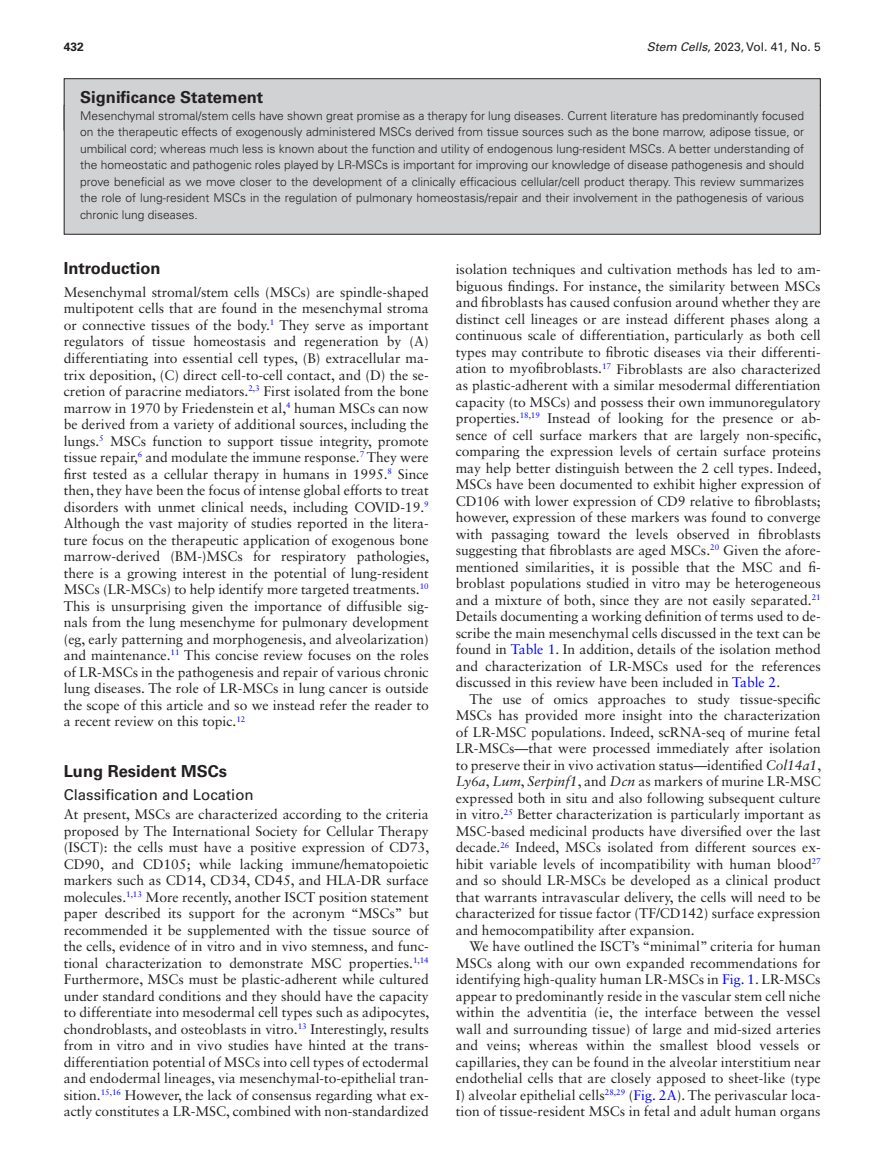
<style>
.page{position:relative;width:893px;height:1174px;background:#fff}
.page>*{position:absolute;margin:0;border:0;box-sizing:border-box;transform-origin:0 0}
.t1{font:700 16.5px "Univers LT Std";color:#231f20}
.t2{font:15px "Univers LT Std";color:#231f20}
.t3{font:13.8px/16.5px "Sabon LT Std";color:#231f20;text-align:justify}
.t4{font:300 12px/16.5px "Univers LT Std";color:#231f20;text-align:justify}
.t5{font:12px "Univers LT Std";color:#231f20}
.t6{font:700 12px "Univers LT Std";color:#231f20}
.s1{font-style:italic}
.s2{color:#00f}
</style>
<div class="page">
<div style="left:64px;top:79px;width:757px;height:48px;background:#d1d2d4"></div>
<div style="left:64px;top:78px;width:757px;height:53px;border:1px solid #231f20"></div>
<div style="left:64px;top:107px;width:757px;height:127px;background:#d1d2d4"></div>
<div style="left:64px;top:105px;width:757px;height:130px;border:1px solid #231f20"></div>
<p class="t6" style="left:64px;top:40px;width:22px">432</p>
<p class="t5" style="left:647px;top:40px;width:175px"><span class="s1">Stem Cells</span>, 2023, Vol. 41, No. 5</p>
<p class="t1" style="left:80px;top:88px;width:185px">Significance Statement</p>
<p class="t4" style="left:80px;top:107px;width:725px">Mesenchymal stromal/stem cells have shown great promise as a therapy for lung diseases. Current literature has predominantly focused on the therapeutic effects of exogenously administered MSCs derived from tissue sources such as the bone marrow, adipose tissue, or umbilical cord; whereas much less is known about the function and utility of endogenous lung-resident MSCs. A better understanding of the homeostatic and pathogenic roles played by LR-MSCs is important for improving our knowledge of disease pathogenesis and should prove beneficial as we move closer to the development of a clinically efficacious cellular/cell product therapy. This review summarizes the role of lung-resident MSCs in the regulation of pulmonary homeostasis/repair and their involvement in the pathogenesis of various chronic lung diseases.</p>
<p class="t1" style="left:64px;top:259px;width:98px">Introduction</p>
<p class="t3" style="left:64px;top:284px;width:367px">Mesenchymal stromal/stem cells (MSCs) are spindle-shaped multipotent cells that are found in the mesenchymal stroma or connective tissues of the body.<sup>1</sup> They serve as important regulators of tissue homeostasis and regeneration by (A) differentiating into essential cell types, (B) extracellular ma&shy;trix deposition, (C) direct cell-to-cell contact, and (D) the se&shy;cretion of paracrine mediators.<sup>2</sup><sup>,</sup><sup>3</sup> First isolated from the bone marrow in 1970 by Friedenstein et al,<sup>4</sup> human MSCs can now be derived from a variety of additional sources, including the lungs.<sup>5</sup> MSCs function to support tissue integrity, promote tissue repair,<sup>6</sup> and modulate the immune response.<sup>7</sup> They were first tested as a cellular therapy in humans in 1995.<sup>8</sup> Since then, they have been the focus of intense global efforts to treat disorders with unmet clinical needs, including COVID-19.<sup>9<br></sup>Although the vast majority of studies reported in the litera&shy;ture focus on the therapeutic application of exogenous bone marrow-derived (BM-)MSCs for respiratory pathologies, there is a growing interest in the potential of lung-resident MSCs (LR-MSCs) to help identify more targeted treatments.<sup>10<br></sup>This is unsurprising given the importance of diffusible sig&shy;nals from the lung mesenchyme for pulmonary development (eg, early patterning and morphogenesis, and alveolarization) and maintenance.<sup>11</sup> This concise review focuses on the roles of LR-MSCs in the pathogenesis and repair of various chronic lung diseases. The role of LR-MSCs in lung cancer is outside the scope of this article and so we instead refer the reader to a recent review on this topic.<sup>12</sup></p>
<p class="t1" style="left:64px;top:761px;width:165px">Lung Resident MSCs</p>
<p class="t2" style="left:64px;top:785px;width:191px">Classification and Location</p>
<p class="t3" style="left:64px;top:806px;width:367px">At present, MSCs are characterized according to the criteria proposed by The International Society for Cellular Therapy (ISCT): the cells must have a positive expression of CD73, CD90, and CD105; while lacking immune/hematopoietic markers such as CD14, CD34, CD45, and HLA-DR surface molecules.<sup>1</sup><sup>,</sup><sup>13</sup> More recently, another ISCT position statement paper described its support for the acronym “MSCs” but recommended it be supplemented with the tissue source of the cells, evidence of in vitro and in vivo stemness, and func&shy;tional characterization to demonstrate MSC properties.<sup>1</sup><sup>,</sup><sup>14<br></sup>Furthermore, MSCs must be plastic-adherent while cultured under standard conditions and they should have the capacity to differentiate into mesodermal cell types such as adipocytes, chondroblasts, and osteoblasts in vitro.<sup>13</sup> Interestingly, results from in vitro and in vivo studies have hinted at the trans&shy;differentiation potential of MSCs into cell types of ectodermal and endodermal lineages, via mesenchymal-to-epithelial tran&shy;sition.<sup>15</sup><sup>,</sup><sup>16</sup> However, the lack of consensus regarding what ex&shy;actly constitutes a LR-MSC, combined with non-standardized</p>
<p class="t3" style="left:456px;top:261px;width:367px">isolation techniques and cultivation methods has led to am&shy;biguous findings. For instance, the similarity between MSCs and fibroblasts has caused confusion around whether they are distinct cell lineages or are instead different phases along a continuous scale of differentiation, particularly as both cell types may contribute to fibrotic diseases via their differenti&shy;ation to myofibroblasts.<sup>17</sup> Fibroblasts are also characterized as plastic-adherent with a similar mesodermal differentiation capacity (to MSCs) and possess their own immunoregulatory properties.<sup>18</sup><sup>,</sup><sup>19</sup> Instead of looking for the presence or ab&shy;sence of cell surface markers that are largely non-specific, comparing the expression levels of certain surface proteins may help better distinguish between the 2 cell types. Indeed, MSCs have been documented to exhibit higher expression of CD106 with lower expression of CD9 relative to fibroblasts; however, expression of these markers was found to converge with passaging toward the levels observed in fibroblasts suggesting that fibroblasts are aged MSCs.<sup>20</sup> Given the afore&shy;mentioned similarities, it is possible that the MSC and fi&shy;broblast populations studied in vitro may be heterogeneous and a mixture of both, since they are not easily separated.<sup>21<br></sup>Details documenting a working definition of terms used to de&shy;scribe the main mesenchymal cells discussed in the text can be found in <span class="s2">Table 1</span>. In addition, details of the isolation method and characterization of LR-MSCs used for the references discussed in this review have been included in <span class="s2">Table 2</span>.</p>
<p class="t3" style="left:456px;top:690px;width:367px;text-indent:14px">The use of omics approaches to study tissue-specific MSCs has provided more insight into the characterization of LR-MSC populations. Indeed, scRNA-seq of murine fetal LR-MSCs—that were processed immediately after isolation to preserve their in vivo activation status—identified <span class="s1">Col14a1</span>, <span class="s1">Ly6a</span>, <span class="s1">Lum</span>, <span class="s1">Serpinf1</span>, and <span class="s1">Dcn</span> as markers of murine LR-MSC expressed both in situ and also following subsequent culture in vitro.<sup>25</sup> Better characterization is particularly important as MSC-based medicinal products have diversified over the last decade.<sup>26</sup> Indeed, MSCs isolated from different sources ex&shy;hibit variable levels of incompatibility with human blood<sup>27 </sup>and so should LR-MSCs be developed as a clinical product that warrants intravascular delivery, the cells will need to be characterized for tissue factor (TF/CD142) surface expression and hemocompatibility after expansion.</p>
<p class="t3" style="left:456px;top:938px;width:366px;text-indent:14px">We have outlined the ISCT’s “minimal” criteria for human MSCs along with our own expanded recommendations for identifying high-quality human LR-MSCs in <span class="s2">Fig. 1</span>. LR-MSCs appear to predominantly reside in the vascular stem cell niche within the adventitia (ie, the interface between the vessel wall and surrounding tissue) of large and mid-sized arteries and veins; whereas within the smallest blood vessels or capillaries, they can be found in the alveolar interstitium near endothelial cells that are closely apposed to sheet-like (type I) alveolar epithelial cells<sup>28</sup><sup>,</sup><sup>29</sup> (<span class="s2">Fig. 2A</span>). The perivascular loca&shy;tion of tissue-resident MSCs in fetal and adult human organs</p>
</div>
